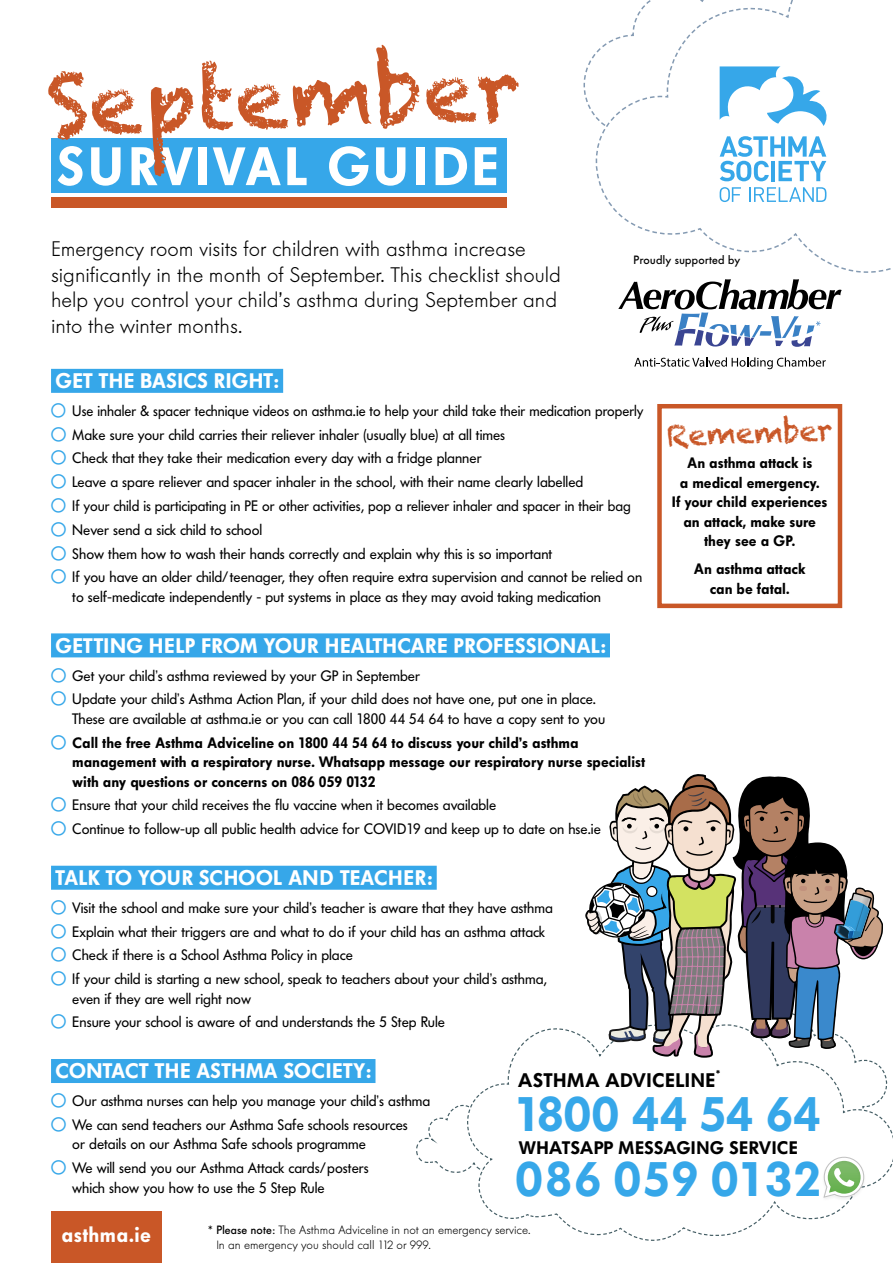
<style>
.page{position:relative;width:893px;height:1263px;background:#fff}
.page>*{position:absolute;margin:0;border:0;box-sizing:border-box;transform-origin:0 0}
.t1{font:84px "Chalkduster";color:#c95727}
.t2{font:800 54px "Futura BQ";letter-spacing:.04em;color:#fff}
.t3{font:600 48px "Futura BQ";color:#36a7e9}
.t4{font:600 48px "Futura BQ";letter-spacing:.025em;color:#36a7e9}
.t5{font:29.1px "Chalkduster";color:#c95727}
.t6{font:300 21px/25.5px "Futura BQ";color:#000}
.t7{font:800 21px "Futura BQ";color:#fff}
.t8{font:800 21px "Futura BQ";letter-spacing:.02em;color:#fff}
.t9{font:600 19.5px "Futura BQ";letter-spacing:.02em;color:#000}
.t10{font:600 18px "Futura BQ";letter-spacing:.02em;color:#000}
.t11{font:15px/23.7px "Futura BQ";color:#000}
.t12{font:800 15px/19.5px "Futura BQ";color:#000;text-align:center}
.t13{font:300 12px/15px "Futura BQ";color:#000}
.t14{font:500 12px "Futura BQ";letter-spacing:.01em;color:#000}
.t15{font:600 11.4px "Futura BQ";color:#000}
.s1{font-weight:500}
</style>
<div class="page">
<div style="left:51px;top:369px;width:232px;height:24px;background:#36a7e9"></div>
<div style="left:51px;top:633px;width:559px;height:24px;background:#36a7e9"></div>
<div style="left:51px;top:866px;width:386px;height:24px;background:#36a7e9"></div>
<div style="left:51px;top:1059px;width:324px;height:24px;background:#36a7e9"></div>
<div style="left:51px;top:198px;width:455px;height:10px;background:#c95727"></div>
<div style="left:51px;top:1212px;width:111px;height:51px;background:#c95727"></div>
<div style="left:51px;top:138px;width:455px;height:54px;background:#36a7e9"></div>
<svg style="left:415px;top:774px;width:478px;height:467px"></svg>
<div style="left:657px;top:404px;width:185px;height:204px;border:4px solid #c95727"></div>
<svg style="left:634px;top:357px;width:192px;height:12px"></svg>
<svg style="left:583px;top:0;width:308px;height:347px"></svg>
<h1 class="t1" style="left:45px;top:56px;width:475px;rotate:-2deg">September</h1>
<h2 class="t2" style="left:57px;top:135px;width:443px">SURVIVAL GUIDE</h2>
<h3 class="t6" style="left:51px;top:237px;width:512px">Emergency room visits for children with asthma increase significantly in the month of September. This checklist should help you control your child’s asthma during September and into the winter months.</h3>
<h3 class="t7" style="left:55px;top:368px;width:225px">GET THE BASICS RIGHT:</h3>
<p class="t11" style="left:72px;top:399px;width:573px">Use inhaler &amp; spacer technique videos on asthma.ie to help your child take their medication properly Make sure your child carries their reliever inhaler (usually blue) at all times<br>Check that they take their medication every day with a fridge planner<br>Leave a spare reliever and spacer inhaler in the school, with their name clearly labelled<br>If your child is participating in PE or other activities, pop a reliever inhaler and spacer in their bag Never send a sick child to school<br>Show them how to wash their hands correctly and explain why this is so important<br>If you have an older child/teenager, they often require extra supervision and cannot be relied on</p>
<p class="t11" style="left:72px;top:585px;width:530px">to self-medicate independently - put systems in place as they may avoid taking medication</p>
<h3 class="t7" style="left:55px;top:633px;width:552px">GETTING HELP FROM YOUR HEALTHCARE PROFESSIONAL:</h3>
<p class="t11" style="left:72px;top:664px;width:525px">Get your child’s asthma reviewed by your GP in September<br>Update your child’s Asthma Action Plan, if your child does not have one, put one in place.</p>
<p class="t11" style="left:72px;top:707px;width:534px">These are available at asthma.ie or you can call 1800 44 54 64 to have a copy sent to you</p>
<p class="t12" style="left:72px;top:733px;width:574px;text-align:left">Call the free Asthma Adviceline on 1800 44 54 64 to discuss your child’s asthma management with a respiratory nurse. Whatsapp message our respiratory nurse specialist with any questions or concerns on 086 059 0132</p>
<p class="t11" style="left:72px;top:793px;width:530px">Ensure that your child receives the flu vaccine when it becomes available<br>Continue to follow-up all public health advice for COVID19 and keep up to date on hse.ie</p>
<h3 class="t7" style="left:55px;top:865px;width:379px">TALK TO YOUR SCHOOL AND TEACHER:</h3>
<p class="t11" style="left:72px;top:896px;width:482px">Visit the school and make sure your child’s teacher is aware that they have asthma Explain what their triggers are and what to do if your child has an asthma attack Check if there is a School Asthma Policy in place<br>If your child is starting a new school, speak to teachers about your child’s asthma,</p>
<p class="t11" style="left:72px;top:987px;width:374px">even if they are well right now<br>Ensure your school is aware of and understands the 5 Step Rule</p>
<h3 class="t7" style="left:55px;top:1059px;width:317px">CONTACT THE ASTHMA SOCIETY:</h3>
<p class="t11" style="left:72px;top:1089px;width:360px">Our asthma nurses can help you manage your child’s asthma<br>We can send teachers our Asthma Safe schools resources</p>
<p class="t11" style="left:72px;top:1132px;width:298px">or details on our Asthma Safe schools programme<br>We will send you our Asthma Attack cards/posters</p>
<p class="t11" style="left:72px;top:1176px;width:254px">which show you how to use the 5 Step Rule</p>
<p class="t14" style="left:634px;top:253px;width:108px">Proudly supported by</p>
<h3 class="t5" style="left:666px;top:419px;width:168px;rotate:-2deg">Remember</h3>
<p class="t12" style="left:672px;top:453px;width:157px">An asthma attack is<br>a medical emergency.<br>If your child experiences an attack, make sure they see a GP.</p>
<p class="t12" style="left:694px;top:559px;width:113px">An asthma attack can be fatal.</p>
<p class="t15" style="left:716px;top:1067px;width:6px">*</p>
<h3 class="t3" style="left:514px;top:1086px;width:308px">1800 44 54 64</h3>
<p class="t10" style="left:519px;top:1137px;width:281px">WHATSAPP MESSAGING SERVICE</p>
<h3 class="t4" style="left:515px;top:1151px;width:308px">086 059 0132</h3>
<h3 class="t9" style="left:518px;top:1069px;width:199px">ASTHMA ADVICELINE</h3>
<h3 class="t8" style="left:62px;top:1222px;width:91px">asthma.ie</h3>
<p class="t13" style="left:216px;top:1223px;width:316px;text-indent:-9px">* <span class="s1">Please note:</span> The Asthma Adviceline in not an emergency service.<br>In an emergency you should call 112 or 999.</p>
</div>
